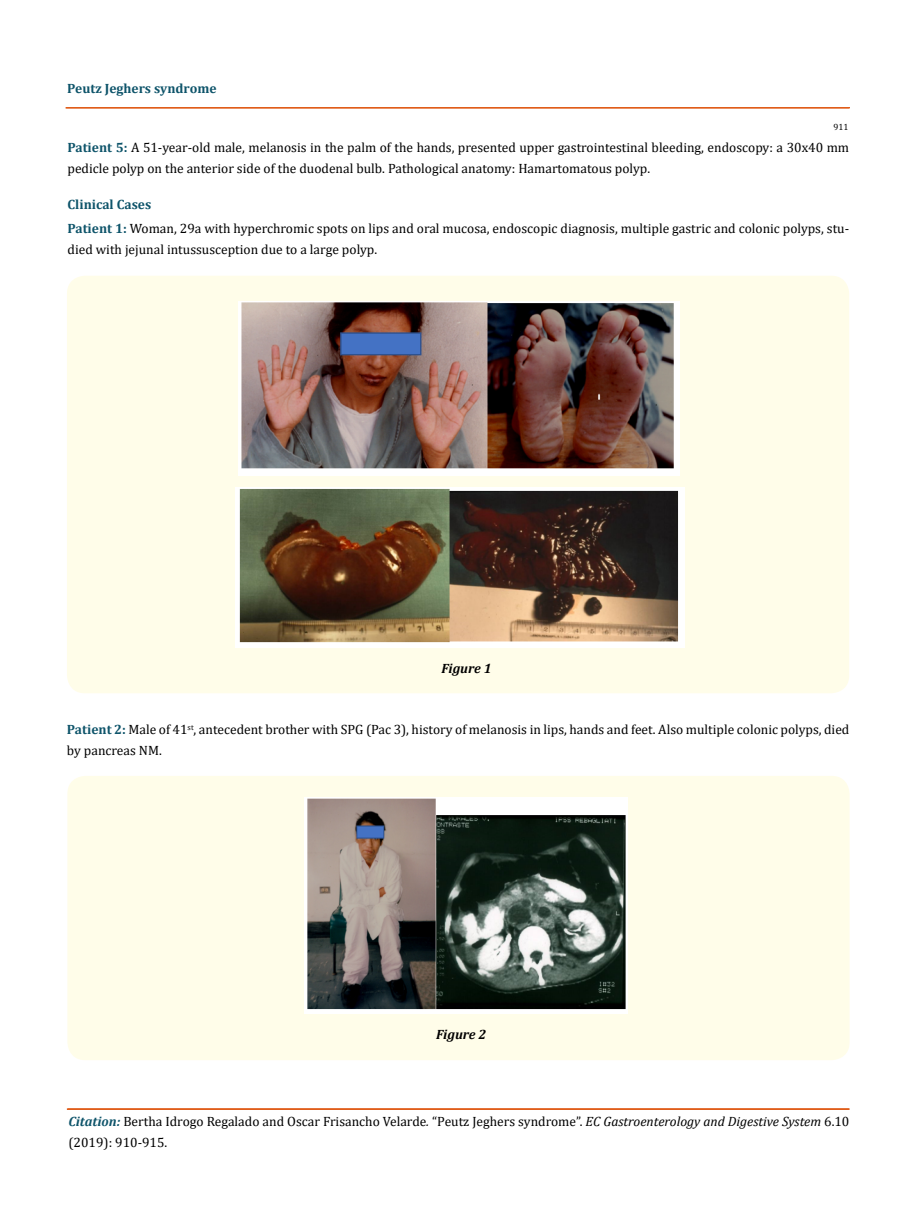
<style>
.page{position:relative;width:917px;height:1224px;background:#fff}
.page>*{position:absolute;margin:0;border:0;box-sizing:border-box;transform-origin:0 0}
.t1{font:13.5px/21px "Cambria";color:#000}
.t2{font:700 13.5px "Cambria";color:#0e546a}
.t3{font:italic 700 13.5px "Cambria";color:#000}
.t4{font:9px "Cambria";color:#000}
.s1{font-weight:700;color:#0e546a}
.s2{font-weight:700;font-style:italic;color:#0e546a}
.s3{font-style:italic}
</style>
<div class="page">
<hr style="left:66px;top:108px;width:783px;height:1px;background:#e05d1a">
<div style="left:66px;top:107px;width:783px;height:1px;border:1px solid #e05d1a"></div>
<div style="left:67px;top:1109px;width:782px;height:1px;border:1px solid #e05d1a"></div>
<div style="left:67px;top:276px;width:782px;height:417px;background:#fffde9;border-radius:18px"></div>
<img style="left:238px;top:302px;width:441px;height:174px">
<img style="left:235px;top:488px;width:449px;height:159px">
<div style="left:67px;top:776px;width:782px;height:284px;background:#fffde9;border-radius:18px"></div>
<img style="left:304px;top:798px;width:323px;height:216px">
<p class="t2" style="left:67px;top:79px;width:151px">Peutz Jeghers syndrome</p>
<p class="t4" style="left:833px;top:122px;width:16px">911</p>
<p class="t1" style="left:67px;top:137px;width:783px"><span class="s1">Patient 5:</span> A 51-year-old male, melanosis in the palm of the hands, presented upper gastrointestinal bleeding, endoscopy: a 30x40 mm pedicle polyp on the anterior side of the duodenal bulb. Pathological anatomy: Hamartomatous polyp.</p>
<p class="t1" style="left:67px;top:192px;width:783px;line-height:24px"><span class="s1">Clinical Cases<br>Patient 1:</span> Woman, 29a with hyperchromic spots on lips and oral mucosa, endoscopic diagnosis, multiple gastric and colonic polyps, stu-</p>
<p class="t1" style="left:67px;top:239px;width:311px">died with jejunal intussusception due to a large polyp.</p>
<p class="t3" style="left:441px;top:659px;width:52px">Figure 1</p>
<p class="t1" style="left:67px;top:719px;width:784px"><span class="s1">Patient 2:</span> Male of 41<sup>st</sup>, antecedent brother with SPG (Pac 3), history of melanosis in lips, hands and feet. Also multiple colonic polyps, died by pancreas NM.</p>
<p class="t3" style="left:436px;top:1025px;width:52px">Figure 2</p>
<p class="t1" style="left:68px;top:1111px;width:782px"><span class="s2">Citation:</span> Bertha Idrogo Regalado and Oscar Frisancho Velarde<span class="s3">.</span> “Peutz Jeghers syndrome”. <span class="s3">EC Gastroenterology and Digestive System</span> 6.10 (2019): 910-915.</p>
</div>
